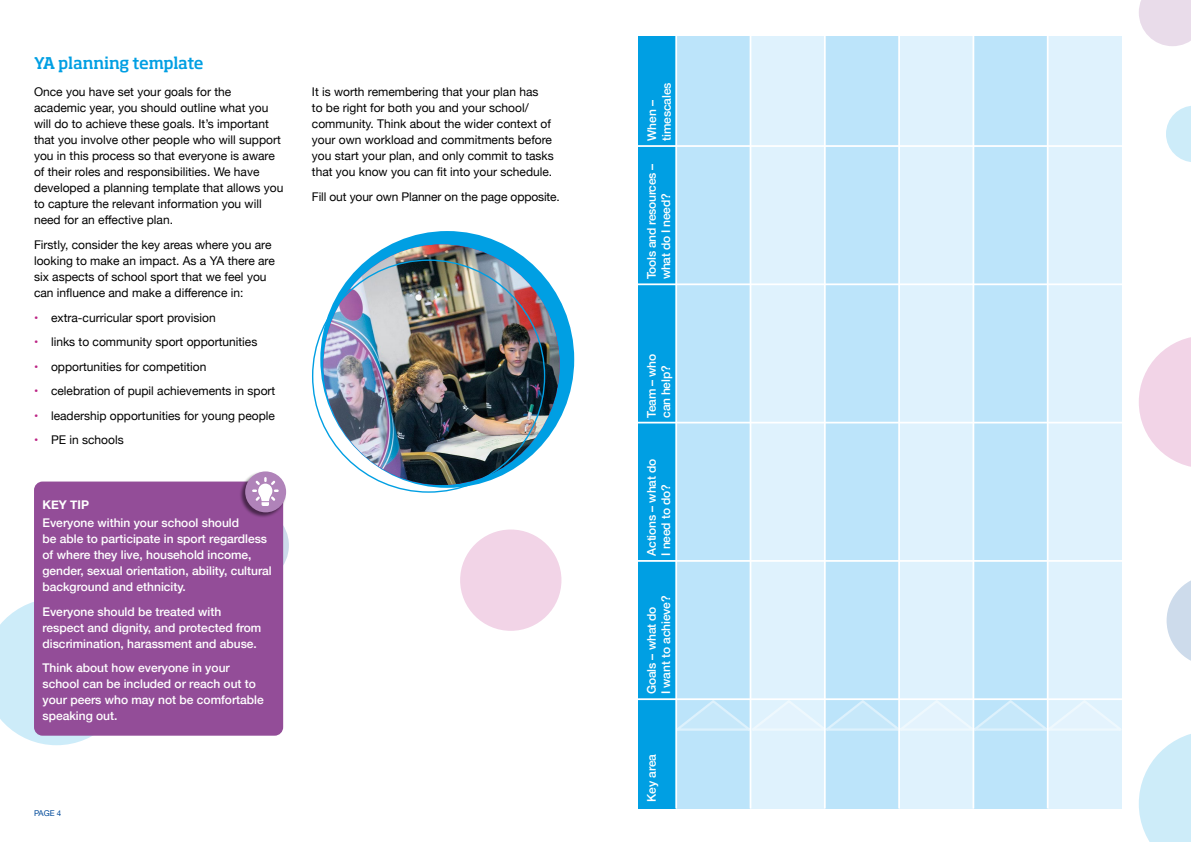
<style>
.page{position:relative;width:1191px;height:842px;background:#fff}
.page>*{position:absolute;margin:0;border:0;box-sizing:border-box;transform-origin:0 0}
.Paragraph_Style_1{font:500 16px "Soho Std";letter-spacing:-.02em;color:#009fe3}
.Paragraph_Style_1-2{font:12px/16px "Helvetica Neue";color:#000}
.Paragraph_Style_1-3{font:500 12px/16px "Helvetica Neue";color:#fff}
.Paragraph_Style_1-4{font:500 12px/14.4px "Helvetica Neue";letter-spacing:-.02em;color:#fff}
.Paragraph_Style_1-5{font:700 12px "Helvetica Neue";color:#fff}
.t1{font:8px "Helvetica Neue";color:#004a9a}
.s1{font-weight:700;color:#bd2485}
</style>
<div class="page">
<div style="left:460px;top:529px;width:101px;height:102px;background:#f2d4e7;border-radius:50%"></div>
<svg style="left:212px;top:507px;width:77px;height:77px"></svg>
<svg style="left:0;top:602px;width:92px;height:143px"></svg>
<div style="left:320px;top:231px;width:254px;height:257px;background:#009fe3;border-radius:50%"></div>
<img style="left:323px;top:244px;width:236px;height:241px">
<svg style="left:1139px;top:337px;width:52px;height:130px"></svg>
<div style="left:644px;top:36px;width:478px;height:772px;background:#dff2fd"></div>
<div style="left:638px;top:36px;width:38px;height:772px;background:#009fe3"></div>
<div style="left:676px;top:36px;width:73px;height:772px;background:#bce4fa"></div>
<div style="left:974px;top:36px;width:73px;height:772px;background:#bce4fa"></div>
<div style="left:825px;top:36px;width:73px;height:772px;background:#bce4fa"></div>
<hr style="left:631px;top:698px;width:497px;height:2px;background:#fff">
<hr style="left:636px;top:560px;width:489px;height:2px;background:#fff">
<hr style="left:636px;top:422px;width:489px;height:1px;background:#fff">
<hr style="left:636px;top:283px;width:489px;height:2px;background:#fff">
<hr style="left:636px;top:145px;width:489px;height:2px;background:#fff">
<hr style="left:675px;top:0;width:2px;height:808px;background:#fff">
<hr style="left:824px;top:0;width:1px;height:808px;background:#fff">
<hr style="left:898px;top:0;width:2px;height:808px;background:#fff">
<hr style="left:972px;top:0;width:2px;height:808px;background:#fff">
<hr style="left:1046px;top:0;width:2px;height:808px;background:#fff">
<hr style="left:749px;top:0;width:2px;height:808px;background:#fff">
<svg style="left:670px;top:700px;width:451px;height:33px"></svg>
<svg style="left:1139px;top:0;width:52px;height:46px;background:#ebdfec"></svg>
<svg style="left:1166px;top:106px;width:25px;height:56px"></svg>
<svg style="left:1166px;top:580px;width:25px;height:81px"></svg>
<svg style="left:1139px;top:734px;width:52px;height:108px"></svg>
<div style="left:34px;top:481px;width:249px;height:255px;background:#934d98;border-radius:9px"></div>
<div style="left:239px;top:471px;width:47px;height:47px;background:#000;opacity:.5"></div>
<div style="left:245px;top:471px;width:41px;height:41px;background:#b083b9;border-radius:50%"></div>
<svg style="left:252px;top:477px;width:27px;height:29px"></svg>
<p class="Paragraph_Style_1" style="left:34px;top:53px;width:171px">YA planning template</p>
<p class="Paragraph_Style_1-2" style="left:34px;top:85px;width:251px">Once you have set your goals for the academic year, you should outline what you will do to achieve these goals. It’s important that you involve other people who will support you in this process so that everyone is aware of their roles and responsibilities. We have developed a planning template that allows you to capture the relevant information you will need for an effective plan.</p>
<p class="Paragraph_Style_1-2" style="left:34px;top:237px;width:242px">Firstly, consider the key areas where you are looking to make an impact. As a YA there are six aspects of school sport that we feel you can influence and make a difference in:</p>
<p class="Paragraph_Style_1-2" style="left:34px;top:310px;width:183px"><span class="s1">•</span> extra-curricular sport provision</p>
<p class="Paragraph_Style_1-2" style="left:34px;top:334px;width:225px"><span class="s1">•</span> links to community sport opportunities</p>
<p class="Paragraph_Style_1-2" style="left:34px;top:359px;width:174px"><span class="s1">•</span> opportunities for competition</p>
<p class="Paragraph_Style_1-2" style="left:34px;top:383px;width:243px"><span class="s1">•</span> celebration of pupil achievements in sport</p>
<p class="Paragraph_Style_1-2" style="left:34px;top:408px;width:242px"><span class="s1">•</span> leadership opportunities for young people</p>
<p class="Paragraph_Style_1-2" style="left:34px;top:432px;width:91px"><span class="s1">•</span> PE in schools</p>
<p class="Paragraph_Style_1-5" style="left:43px;top:495px;width:48px">KEY TIP</p>
<p class="Paragraph_Style_1-3" style="left:43px;top:514px;width:231px">Everyone within your school should<br>be able to participate in sport regardless of where they live, household income, gender, sexual orientation, ability, cultural background and ethnicity.</p>
<p class="Paragraph_Style_1-3" style="left:43px;top:603px;width:220px">Everyone should be treated with respect and dignity, and protected from discrimination, harassment and abuse.</p>
<p class="Paragraph_Style_1-3" style="left:43px;top:659px;width:223px">Think about how everyone in your school can be included or reach out to your peers who may not be comfortable speaking out.</p>
<p class="Paragraph_Style_1-2" style="left:312px;top:85px;width:243px">It is worth remembering that your plan has<br>to be right for both you and your school/ community. Think about the wider context of your own workload and commitments before you start your plan, and only commit to tasks that you know you can fit into your schedule.</p>
<p class="Paragraph_Style_1-2" style="left:312px;top:189px;width:249px">Fill out your own Planner on the page opposite.</p>
<p class="t1" style="left:34px;top:807px;width:29px">PAGE 4</p>
<p class="Paragraph_Style_1-3" style="left:644px;top:141px;width:60px;line-height:14.4px;rotate:-90deg">When – timescales</p>
<p class="Paragraph_Style_1-4" style="left:643px;top:279px;width:117px;rotate:-90deg">Tools and resources – what do I need?</p>
<p class="Paragraph_Style_1-4" style="left:643px;top:418px;width:65px;rotate:-90deg">Team – who can help?</p>
<p class="Paragraph_Style_1-3" style="left:643px;top:556px;width:99px;line-height:14.4px;rotate:-90deg">Actions – what do<br>I need to do?</p>
<p class="Paragraph_Style_1-3" style="left:643px;top:694px;width:100px;line-height:14.4px;rotate:-90deg">Goals – what do<br>I want to achieve?</p>
<p class="Paragraph_Style_1-3" style="left:642px;top:802px;width:49px;rotate:-90deg">Key area</p>
</div>
